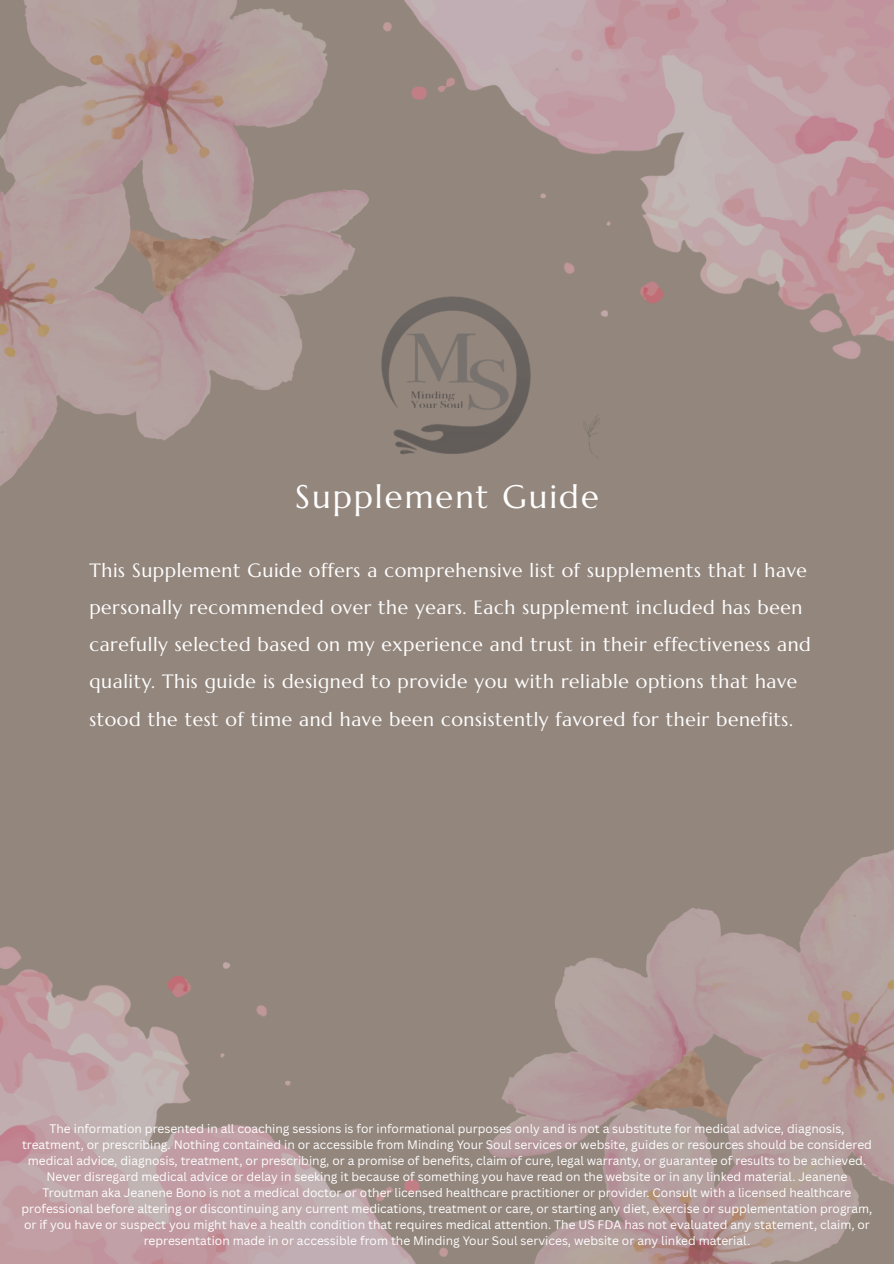
<style>
.page{position:relative;width:894px;height:1264px;background:#fff}
.page>*{position:absolute;margin:0;border:0;box-sizing:border-box;transform-origin:0 0}
.t1{font:32.55px "Marcellus";letter-spacing:.065em;color:#fff}
.t2{font:19.2px/37.2px "Marcellus";letter-spacing:.03em;color:#fff}
.t3{font:12px/16px "Canva Sans";color:#fff;text-align:center}
</style>
<div class="page">
<div style="left:0;top:0;width:893px;height:1263px;background:#93867d"></div>
<img style="left:489px;top:850px;width:404px;height:413px">
<img style="left:0;top:0;width:368px;height:486px">
<img style="left:383px;top:0;width:510px;height:359px">
<img style="left:0;top:946px;width:447px;height:317px">
<img style="left:305px;top:293px;width:294px;height:166px">
<p class="t1" style="left:295px;top:476px;width:305px">Supplement Guide</p>
<p class="t2" style="left:89px;top:551px;width:722px">This Supplement Guide offers a comprehensive list of supplements that I have personally recommended over the years. Each supplement included has been carefully selected based on my experience and trust in their effectiveness and quality. This guide is designed to provide you with reliable options that have stood the test of time and have been consistently favored for their benefits.</p>
<p class="t3" style="left:22px;top:1120px;width:852px">The information presented in all coaching sessions is for informational purposes only and is not a substitute for medical advice, diagnosis, treatment, or prescribing. Nothing contained in or accessible from Minding Your Soul services or website, guides or resources should be considered medical advice, diagnosis, treatment, or prescribing, or a promise of benefits, claim of cure, legal warranty, or guarantee of results to be achieved.<br>Never disregard medical advice or delay in seeking it because of something you have read on the website or in any linked material. Jeanene Troutman aka Jeanene Bono is not a medical doctor or other licensed healthcare practitioner or provider. Consult with a licensed healthcare professional before altering or discontinuing any current medications, treatment or care, or starting any diet, exercise or supplementation program, or if you have or suspect you might have a health condition that requires medical attention. The US FDA has not evaluated any statement, claim, or representation made in or accessible from the Minding Your Soul services, website or any linked material.</p>
</div>
